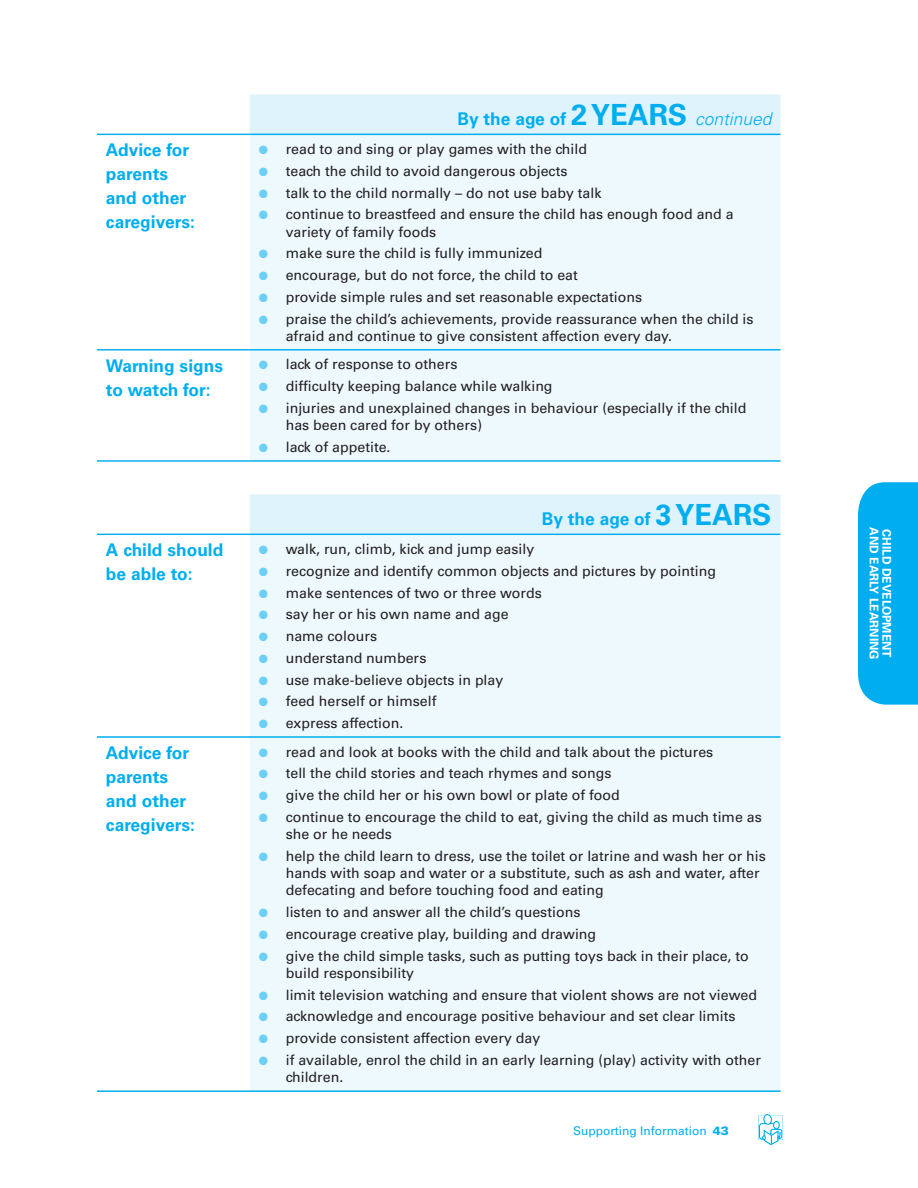
<style>
.page{position:relative;width:918px;height:1188px;background:#fff}
.page>*{position:absolute;margin:0;border:0;box-sizing:border-box;transform-origin:0 0}
.t1{font:700 17.55px/23.9px "Univers";color:#00aeef}
.t2{font:14.25px/17.2px "Univers";color:#231f20}
.t3{font:700 12px "Univers";color:#fff}
.t4{font:12px "Univers";color:#00aeef}
.s1{font-size:29.1px}
.s2{font-weight:300;font-style:italic}
.s3{color:#6dcff6}
.s4{font-weight:900}
</style>
<div class="page">
<svg style="left:758px;top:1114px;width:25px;height:32px"></svg>
<div style="left:250px;top:94px;width:531px;height:40px;background:#dff3fd"></div>
<svg style="left:250px;top:135px;width:531px;height:955px;background:#edf8fd"></svg>
<hr style="left:97px;top:349px;width:153px;height:2px;background:#00aeef">
<hr style="left:97px;top:534px;width:684px;height:1px;background:#00aeef">
<hr style="left:97px;top:460px;width:153px;height:2px;background:#00aeef">
<hr style="left:250px;top:349px;width:531px;height:2px;background:#00aeef">
<hr style="left:250px;top:460px;width:531px;height:2px;background:#00aeef">
<hr style="left:97px;top:736px;width:684px;height:2px;background:#00aeef">
<hr style="left:97px;top:1090px;width:684px;height:2px;background:#00aeef">
<hr style="left:97px;top:134px;width:153px;height:1px;background:#00aeef">
<hr style="left:250px;top:134px;width:531px;height:1px;background:#00aeef">
<div style="left:858px;top:482px;width:60px;height:223px;background:#00aeef"></div>
<p class="t1" style="left:457px;top:109px;width:316px">By the age of <span class="s1">2 YEARS</span> <span class="s2">continued</span></p>
<p class="t1" style="left:106px;top:140px;width:90px">Advice for parents and other caregivers:</p>
<p class="t2" style="left:259px;top:142px;width:330px"><span class="s3">●</span> read to and sing or play games with the child</p>
<p class="t2" style="left:259px;top:163px;width:310px"><span class="s3">●</span> teach the child to avoid dangerous objects</p>
<p class="t2" style="left:259px;top:185px;width:344px"><span class="s3">●</span> talk to the child normally – do not use baby talk</p>
<p class="t2" style="left:286px;top:207px;width:450px;text-indent:-27px"><span class="s3">●</span> continue to breastfeed and ensure the child has enough food and a variety of family foods</p>
<p class="t2" style="left:259px;top:246px;width:285px"><span class="s3">●</span> make sure the child is fully immunized</p>
<p class="t2" style="left:259px;top:268px;width:321px"><span class="s3">●</span> encourage, but do not force, the child to eat</p>
<p class="t2" style="left:259px;top:289px;width:385px"><span class="s3">●</span> provide simple rules and set reasonable expectations</p>
<p class="t2" style="left:286px;top:311px;width:469px;text-indent:-27px"><span class="s3">●</span> praise the child’s achievements, provide reassurance when the child is afraid and continue to give consistent affection every day.</p>
<p class="t1" style="left:106px;top:355px;width:119px">Warning signs to watch for:</p>
<p class="t2" style="left:259px;top:357px;width:200px"><span class="s3">●</span> lack of response to others</p>
<p class="t2" style="left:259px;top:379px;width:295px"><span class="s3">●</span> difficulty keeping balance while walking</p>
<p class="t2" style="left:286px;top:401px;width:462px;text-indent:-27px"><span class="s3">●</span> injuries and unexplained changes in behaviour (especially if the child has been cared for by others)</p>
<p class="t2" style="left:259px;top:440px;width:133px"><span class="s3">●</span> lack of appetite.</p>
<p class="t1" style="left:542px;top:509px;width:231px">By the age of <span class="s1">3 YEARS</span></p>
<p class="t1" style="left:106px;top:540px;width:119px">A child should be able to:</p>
<p class="t2" style="left:259px;top:542px;width:277px"><span class="s3">●</span> walk, run, climb, kick and jump easily</p>
<p class="t2" style="left:259px;top:563px;width:459px"><span class="s3">●</span> recognize and identify common objects and pictures by pointing</p>
<p class="t2" style="left:259px;top:585px;width:285px"><span class="s3">●</span> make sentences of two or three words</p>
<p class="t2" style="left:259px;top:607px;width:251px"><span class="s3">●</span> say her or his own name and age</p>
<p class="t2" style="left:259px;top:629px;width:120px"><span class="s3">●</span> name colours</p>
<p class="t2" style="left:259px;top:650px;width:169px"><span class="s3">●</span> understand numbers</p>
<p class="t2" style="left:259px;top:672px;width:246px"><span class="s3">●</span> use make-believe objects in play</p>
<p class="t2" style="left:259px;top:694px;width:179px"><span class="s3">●</span> feed herself or himself</p>
<p class="t2" style="left:259px;top:716px;width:146px"><span class="s3">●</span> express affection.</p>
<p class="t1" style="left:106px;top:743px;width:90px">Advice for parents and other caregivers:</p>
<p class="t2" style="left:259px;top:744px;width:456px"><span class="s3">●</span> read and look at books with the child and talk about the pictures</p>
<p class="t2" style="left:259px;top:766px;width:354px"><span class="s3">●</span> tell the child stories and teach rhymes and songs</p>
<p class="t2" style="left:259px;top:788px;width:363px"><span class="s3">●</span> give the child her or his own bowl or plate of food</p>
<p class="t2" style="left:286px;top:810px;width:478px;text-indent:-27px"><span class="s3">●</span> continue to encourage the child to eat, giving the child as much time as she or he needs</p>
<p class="t2" style="left:286px;top:849px;width:482px;text-indent:-27px"><span class="s3">●</span> help the child learn to dress, use the toilet or latrine and wash her or his hands with soap and water or a substitute, such as ash and water, after defecating and before touching food and eating</p>
<p class="t2" style="left:259px;top:905px;width:323px"><span class="s3">●</span> listen to and answer all the child’s questions</p>
<p class="t2" style="left:259px;top:927px;width:339px"><span class="s3">●</span> encourage creative play, building and drawing</p>
<p class="t2" style="left:286px;top:948px;width:465px;text-indent:-27px"><span class="s3">●</span> give the child simple tasks, such as putting toys back in their place, to build responsibility</p>
<p class="t2" style="left:259px;top:987px;width:500px"><span class="s3">●</span> limit television watching and ensure that violent shows are not viewed</p>
<p class="t2" style="left:259px;top:1009px;width:478px"><span class="s3">●</span> acknowledge and encourage positive behaviour and set clear limits</p>
<p class="t2" style="left:259px;top:1031px;width:283px"><span class="s3">●</span> provide consistent affection every day</p>
<p class="t2" style="left:286px;top:1053px;width:477px;text-indent:-27px"><span class="s3">●</span> if available, enrol the child in an early learning (play) activity with other children.</p>
<p class="t4" style="left:573px;top:1126px;width:157px">Supporting Information <span class="s4">43</span></p>
<p class="t3" style="left:878px;top:527px;width:134px;rotate:90deg">AND EARLY LEARNING</p>
<p class="t3" style="left:891px;top:529px;width:130px;rotate:90deg">CHILD DEVELOPMENT</p>
</div>
